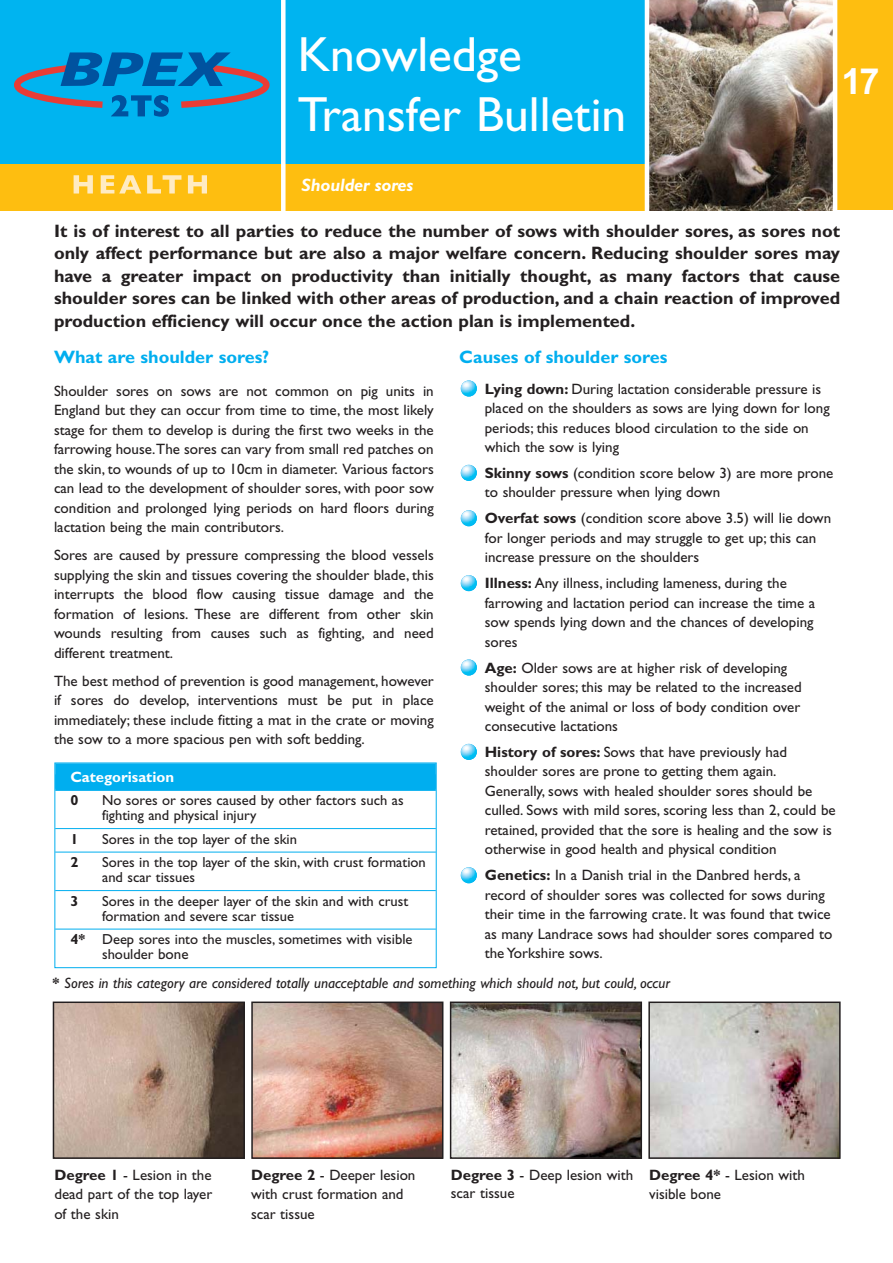
<style>
.page{position:relative;width:893px;height:1263px;background:#fff}
.page>*{position:absolute;margin:0;border:0;box-sizing:border-box;transform-origin:0 0}
.t1{font:49.5px/59.4px "Gill Sans";color:#fff}
.t2{font:700 36px "Arial";color:#fff}
.t3{font:700 36px "Arial";color:#fff}
.t4{font:700 18px/22.5px "Gill Sans";color:#231f20;text-align:justify}
.t5{font:700 18px "Gill Sans";color:#00aeef}
.t6{font:italic 700 18px "Gill Sans";letter-spacing:-.01em;color:#fff}
.t7{font:15px/19.5px "Gill Sans";color:#231f20}
.t8{font:italic 15px "Gill Sans";color:#231f20}
.t9{font:700 15px "Gill Sans";color:#fff}
.t10{font:14.55px/15px "Gill Sans";color:#231f20}
.t11{font:700 14.55px "Gill Sans";color:#231f20}
.s1{font-weight:700}
.s2{font-size:15px}
.s3{font-weight:700;font-style:normal}
</style>
<div class="page">
<img style="left:461px;top:380px;width:16px;height:17px">
<img style="left:461px;top:465px;width:16px;height:16px">
<img style="left:461px;top:510px;width:16px;height:16px">
<img style="left:461px;top:575px;width:16px;height:16px">
<img style="left:461px;top:659px;width:16px;height:17px">
<img style="left:461px;top:744px;width:16px;height:16px">
<img style="left:461px;top:867px;width:16px;height:16px">
<div style="left:829px;top:0;width:63px;height:210px;background:#febe10"></div>
<div style="left:0;top:0;width:645px;height:164px;background:#00b4f0"></div>
<div style="left:0;top:164px;width:656px;height:46px;background:#febe10"></div>
<img style="left:649px;top:0;width:184px;height:210px">
<hr style="left:645px;top:0;width:4px;height:215px;background:#fff">
<hr style="left:833px;top:0;width:4px;height:215px;background:#fff">
<svg style="left:14px;top:52px;width:256px;height:65px;background:#198fc8"></svg>
<hr style="left:281px;top:0;width:4px;height:217px;background:#fff">
<svg style="left:74px;top:175px;width:133px;height:18px"></svg>
<img style="left:56px;top:1005px;width:186px;height:151px">
<div style="left:53px;top:1002px;width:192px;height:157px;border:2px solid #231f20"></div>
<img style="left:254px;top:1005px;width:186px;height:151px">
<div style="left:251px;top:1002px;width:192px;height:157px;border:2px solid #231f20"></div>
<img style="left:453px;top:1005px;width:186px;height:151px">
<div style="left:450px;top:1002px;width:192px;height:157px;border:2px solid #231f20"></div>
<img style="left:651px;top:1005px;width:186px;height:151px">
<div style="left:648px;top:1002px;width:192px;height:157px;border:2px solid #231f20"></div>
<div style="left:55px;top:763px;width:381px;height:26px;background:#00aeef"></div>
<div style="left:55px;top:774px;width:381px;height:17px;background:#00aeef"></div>
<hr style="left:55px;top:828px;width:381px;height:1px;background:#00aeef">
<hr style="left:55px;top:852px;width:381px;height:1px;background:#00aeef">
<hr style="left:55px;top:890px;width:381px;height:1px;background:#00aeef">
<hr style="left:55px;top:929px;width:381px;height:1px;background:#00aeef">
<h1 class="t1" style="left:298px;top:31px;width:330px">Knowledge<br>Transfer Bulletin</h1>
<p class="t6" style="left:302px;top:179px;width:113px">Shoulder sores</p>
<h2 class="t3" style="left:855px;top:47px;width:22px">9</h2>
<h2 class="t2" style="left:850px;top:58px;width:40px">17</h2>
<h2 class="t2" style="left:841px;top:69px;width:40px">17</h2>
<p class="t4" style="left:54px;top:221px;width:788px">It is of interest to all parties to reduce the number of sows with shoulder sores, as sores not only affect performance but are also a major welfare concern. Reducing shoulder sores may have a greater impact on productivity than initially thought, as many factors that cause shoulder sores can be linked with other areas of production, and a chain reaction of improved production efficiency will occur once the action plan is implemented.</p>
<p class="t5" style="left:54px;top:351px;width:217px">What are shoulder sores?</p>
<p class="t7" style="left:54px;top:383px;width:381px;text-align:justify">Shoulder sores on sows are not common on pig units in England but they can occur from time to time, the most likely stage for them to develop is during the first two weeks in the farrowing house.The sores can vary from small red patches on the skin, to wounds of up to 10cm in diameter. Various factors can lead to the development of shoulder sores, with poor sow condition and prolonged lying periods on hard floors during lactation being the main contributors.</p>
<p class="t7" style="left:54px;top:547px;width:381px;text-align:justify">Sores are caused by pressure compressing the blood vessels supplying the skin and tissues covering the shoulder blade, this interrupts the blood flow causing tissue damage and the formation of lesions. These are different from other skin wounds resulting from causes such as fighting, and need different treatment.</p>
<p class="t7" style="left:54px;top:673px;width:381px;text-align:justify">The best method of prevention is good management, however if sores do develop, interventions must be put in place immediately; these include fitting a mat in the crate or moving the sow to a more spacious pen with soft bedding.</p>
<p class="t5" style="left:459px;top:351px;width:210px">Causes of shoulder sores</p>
<p class="t7" style="left:485px;top:380px;width:346px"><span class="s1">Lying down:</span> During lactation considerable pressure is placed on the shoulders as sows are lying down for long periods; this reduces blood circulation to the side on which the sow is lying</p>
<p class="t7" style="left:485px;top:465px;width:350px"><span class="s1">Skinny sows</span> (condition score below 3) are more prone to shoulder pressure when lying down</p>
<p class="t7" style="left:485px;top:510px;width:348px"><span class="s1">Overfat sows</span> (condition score above 3.5) will lie down for longer periods and may struggle to get up; this can increase pressure on the shoulders</p>
<p class="t7" style="left:485px;top:575px;width:332px"><span class="s1">Illness:</span> Any illness, including lameness, during the farrowing and lactation period can increase the time a sow spends lying down and the chances of developing sores</p>
<p class="t7" style="left:485px;top:659px;width:318px"><span class="s1">Age:</span> Older sows are at higher risk of developing shoulder sores; this may be related to the increased weight of the animal or loss of body condition over consecutive lactations</p>
<p class="t7" style="left:485px;top:744px;width:352px"><span class="s1">History of sores:</span> Sows that have previously had shoulder sores are prone to getting them again.<br>Generally, sows with healed shoulder sores should be culled. Sows with mild sores, scoring less than 2, could be retained, provided that the sore is healing and the sow is otherwise in good health and physical condition</p>
<p class="t7" style="left:485px;top:867px;width:349px"><span class="s1">Genetics:</span> In a Danish trial in the Danbred herds, a record of shoulder sores was collected for sows during their time in the farrowing crate. It was found that twice as many Landrace sows had shoulder sores compared to the Yorkshire sows.</p>
<p class="t9" style="left:70px;top:771px;width:105px">Categorisation</p>
<p class="t11" style="left:70px;top:795px;width:10px">0</p>
<p class="t10" style="left:102px;top:794px;width:303px">No sores or sores caused by other factors such as fighting and physical injury</p>
<p class="t11" style="left:70px;top:834px;width:10px">1</p>
<p class="t10" style="left:102px;top:833px;width:196px">Sores in the top layer of the skin</p>
<p class="t11" style="left:70px;top:857px;width:10px">2</p>
<p class="t10" style="left:102px;top:856px;width:325px">Sores in the top layer of the skin, with crust formation and scar tissues</p>
<p class="t11" style="left:70px;top:896px;width:10px">3</p>
<p class="t10" style="left:102px;top:895px;width:308px">Sores in the deeper layer of the skin and with crust formation and severe scar tissue</p>
<p class="t10" style="left:102px;top:933px;width:312px;text-indent:-32px"><span class="s1">4*</span> Deep sores into the muscles, sometimes with visible shoulder <span class="s2">bone</span></p>
<p class="t8" style="left:53px;top:977px;width:619px"><span class="s3">*</span> Sores in this category are considered totally unacceptable and something which should not, but could, occur</p>
<p class="t7" style="left:54px;top:1166px;width:159px;text-align:justify"><span class="s1">Degree 1</span> - Lesion in the dead part of the top layer of the skin</p>
<p class="t7" style="left:251px;top:1166px;width:166px"><span class="s1">Degree 2</span> - Deeper lesion with crust formation and scar tissue</p>
<p class="t7" style="left:451px;top:1167px;width:184px;line-height:18px"><span class="s1">Degree 3</span> - Deep lesion with scar tissue</p>
<p class="t7" style="left:649px;top:1166px;width:157px"><span class="s1">Degree 4*</span> - Lesion with visible bone</p>
</div>
